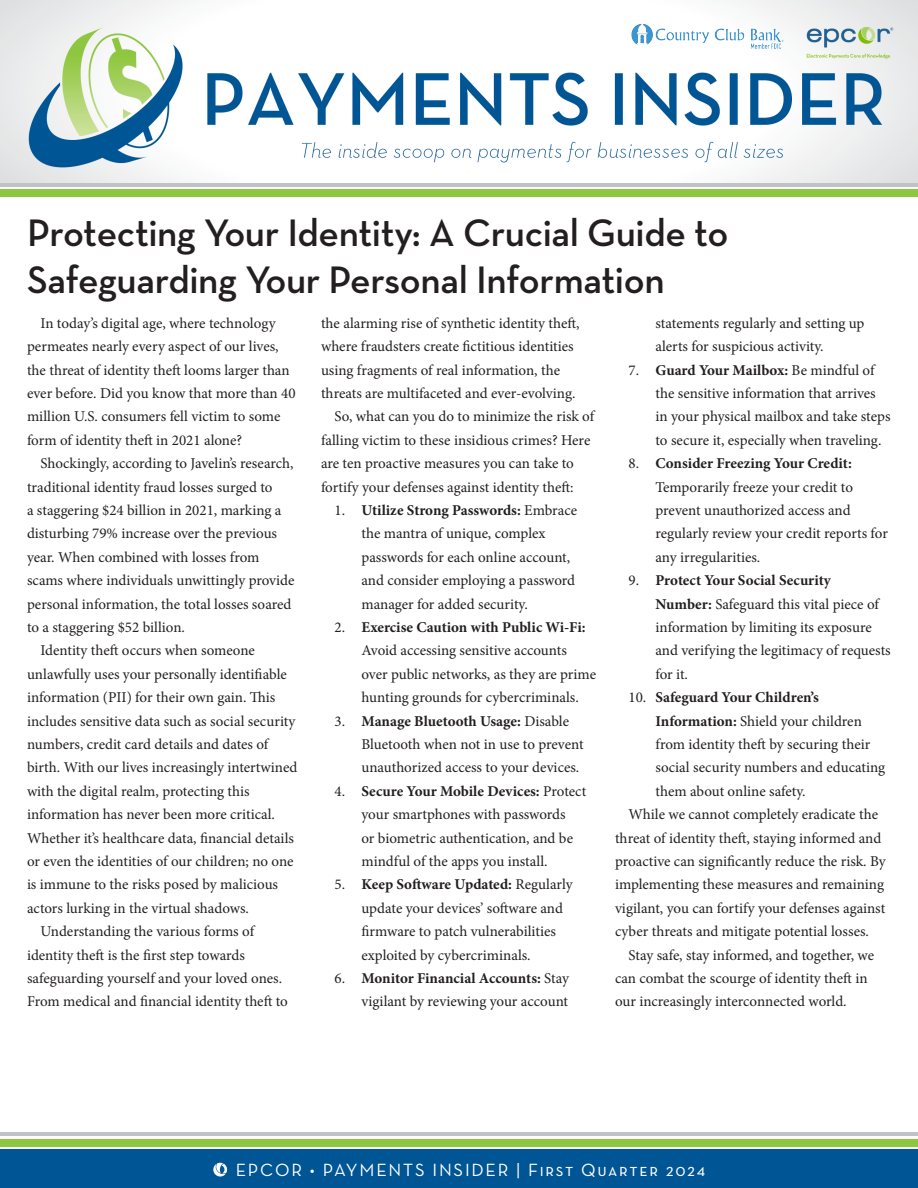
<style>
.page{position:relative;width:918px;height:1188px;background:#fff}
.page>*{position:absolute;margin:0;border:0;box-sizing:border-box;transform-origin:0 0}
.h1_headline{font:600 39px/46.8px "Neutraface Text";letter-spacing:-.01em;color:#231f20}
.t1{font:18px "Neutraface Text";letter-spacing:.1em;color:#fff}
.body{font:15px/23.4px "Minion Pro";color:#231f20}
.s1{font-weight:700}
</style>
<div class="page">
<img style="left:0;top:0;width:918px;height:184px">
<hr style="left:0;top:184px;width:918px;height:3px;background:#bfc3c7">
<div style="left:0;top:189px;width:918px;height:8px;background:#8dc63f"></div>
<div style="left:0;top:1149px;width:918px;height:39px;background:#005695"></div>
<hr style="left:0;top:1133px;width:918px;height:3px;background:#bfc3c7">
<div style="left:0;top:1139px;width:918px;height:7px;background:#8dc63f"></div>
<svg style="left:213px;top:1163px;width:14px;height:14px"></svg>
<img style="left:622px;top:16px;width:170px;height:40px">
<h1 class="h1_headline" style="left:27px;top:209px;width:703px">Protecting Your Identity: A Crucial Guide to<br>Safeguarding Your Personal Information</h1>
<p class="body" style="left:27px;top:311px;width:270px;text-indent:14px">In today’s digital age, where technology permeates nearly every aspect of our lives, the threat of identity theft looms larger than ever before. Did you know that more than 40 million U.S. consumers fell victim to some form of identity theft in 2021 alone?</p>
<p class="body" style="left:27px;top:452px;width:269px;text-indent:14px">Shockingly, according to Javelin’s research, traditional identity fraud losses surged to<br>a staggering $24 billion in 2021, marking a disturbing 79% increase over the previous year. When combined with losses from scams where individuals unwittingly provide personal information, the total losses soared to a staggering $52 billion.</p>
<p class="body" style="left:27px;top:639px;width:272px;text-indent:14px">Identity theft occurs when someone unlawfully uses your personally identifiable information (PII) for their own gain. This includes sensitive data such as social security numbers, credit card details and dates of birth. With our lives increasingly intertwined with the digital realm, protecting this information has never been more critical.<br>Whether it’s healthcare data, financial details or even the identities of our children; no one is immune to the risks posed by malicious actors lurking in the virtual shadows.</p>
<p class="body" style="left:27px;top:920px;width:262px;text-indent:14px">Understanding the various forms of identity theft is the first step towards safeguarding yourself and your loved ones.<br>From medical and financial identity theft to</p>
<p class="body" style="left:321px;top:311px;width:260px">the alarming rise of synthetic identity theft, where fraudsters create fictitious identities using fragments of real information, the threats are multifaceted and ever-evolving.</p>
<p class="body" style="left:321px;top:405px;width:275px;text-indent:14px">So, what can you do to minimize the risk of falling victim to these insidious crimes? Here are ten proactive measures you can take to fortify your defenses against identity theft:</p>
<p class="body" style="left:362px;top:498px;width:217px;text-indent:-27px">1. <span class="s1">Utilize Strong Passwords:</span> Embrace the mantra of unique, complex passwords for each online account, and consider employing a password manager for added security.</p>
<p class="body" style="left:362px;top:615px;width:236px;text-indent:-27px">2. <span class="s1">Exercise Caution with Public Wi-Fi:<br></span>Avoid accessing sensitive accounts over public networks, as they are prime hunting grounds for cybercriminals.</p>
<p class="body" style="left:362px;top:709px;width:224px;text-indent:-27px">3. <span class="s1">Manage Bluetooth Usage:</span> Disable<br>Bluetooth when not in use to prevent unauthorized access to your devices.</p>
<p class="body" style="left:362px;top:779px;width:226px;text-indent:-27px">4. <span class="s1">Secure Your Mobile Devices:</span> Protect your smartphones with passwords<br>or biometric authentication, and be mindful of the apps you install.</p>
<p class="body" style="left:362px;top:873px;width:213px;text-indent:-27px">5. <span class="s1">Keep Software Updated:</span> Regularly update your devices’ software and firmware to patch vulnerabilities exploited by cybercriminals.</p>
<p class="body" style="left:334px;top:966px;width:236px;text-align:right">6. <span class="s1">Monitor Financial Accounts:</span> Stay vigilant by reviewing your account</p>
<p class="body" style="left:656px;top:311px;width:211px">statements regularly and setting up alerts for suspicious activity.</p>
<p class="body" style="left:656px;top:358px;width:237px;text-indent:-27px">7. <span class="s1">Guard Your Mailbox:</span> Be mindful of the sensitive information that arrives in your physical mailbox and take steps to secure it, especially when traveling.</p>
<p class="body" style="left:656px;top:452px;width:234px;text-indent:-27px">8. <span class="s1">Consider Freezing Your Credit:<br></span>Temporarily freeze your credit to prevent unauthorized access and regularly review your credit reports for any irregularities.</p>
<p class="body" style="left:656px;top:569px;width:237px;text-indent:-27px">9. <span class="s1">Protect Your Social Security<br>Number:</span> Safeguard this vital piece of information by limiting its exposure and verifying the legitimacy of requests for it.</p>
<p class="body" style="left:656px;top:686px;width:231px;text-indent:-27px">10. <span class="s1">Safeguard Your Children’s Information:</span> Shield your children from identity theft by securing their social security numbers and educating them about online safety.</p>
<p class="body" style="left:615px;top:803px;width:272px;text-indent:14px">While we cannot completely eradicate the threat of identity theft, staying informed and proactive can significantly reduce the risk. By implementing these measures and remaining vigilant, you can fortify your defenses against cyber threats and mitigate potential losses.</p>
<p class="body" style="left:615px;top:943px;width:261px;text-indent:14px">Stay safe, stay informed, and together, we can combat the scourge of identity theft in our increasingly interconnected world.</p>
<p class="t1" style="left:236px;top:1158px;width:471px">EPCOR • PAYMENTS INSIDER | First Quarter 2024</p>
</div>
